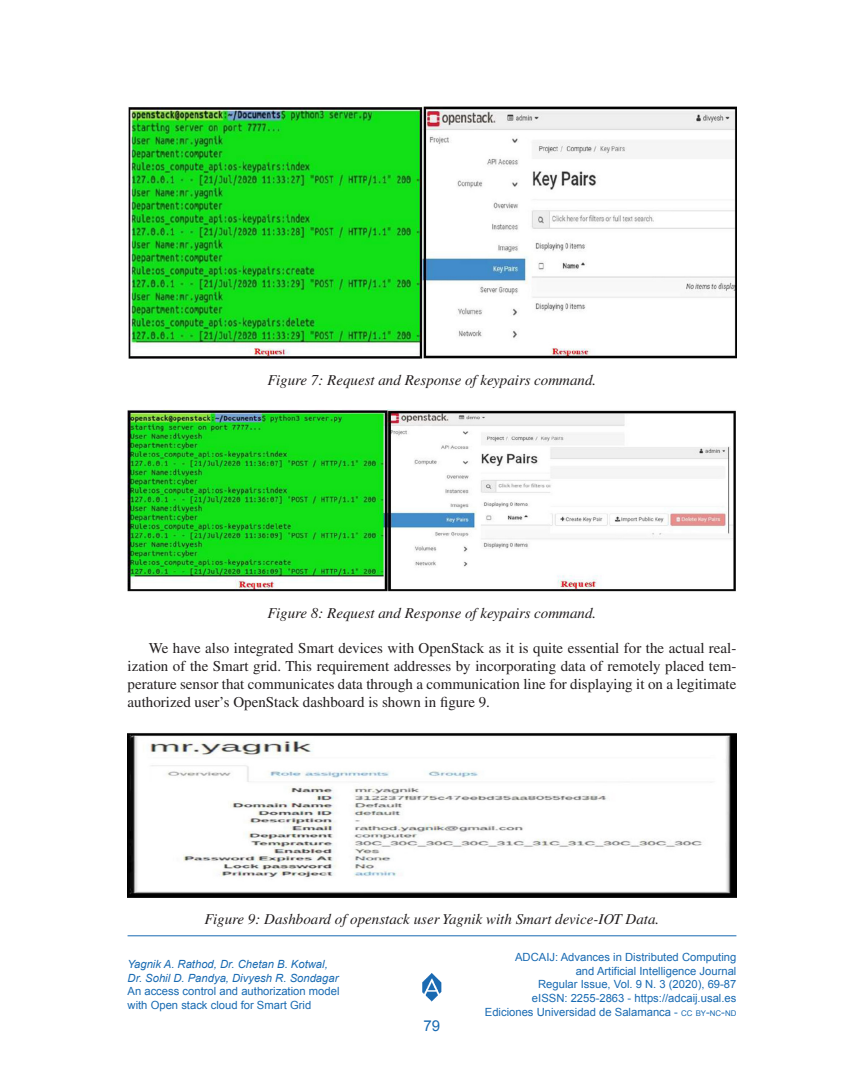
<style>
.page{position:relative;width:864px;height:1080px;background:#fff}
.page>*{position:absolute;margin:0;border:0;box-sizing:border-box;transform-origin:0 0}
.t1{font:15px/18px "Times LT Std";color:#231f20;text-align:justify}
.t2{font:italic 15px "Times LT Std";color:#231f20}
.t3{font:15px "Arial";color:#186ab2}
.t4{font:11.25px/14px "Arial";color:#186ab2}
.t5{font:italic 11.25px/13.5px "Arial";color:#186ab2}
.s1{font-size:7.8px}
.s2{font-style:inherit}
</style>
<div class="page">
<img style="left:422px;top:973px;width:20px;height:29px">
<hr style="left:128px;top:935px;width:608px;height:1px;background:#186ab2">
<img style="left:128px;top:106px;width:608px;height:252px">
<img style="left:128px;top:409px;width:608px;height:183px">
<img style="left:128px;top:733px;width:608px;height:165px">
<p class="t2" style="left:268px;top:372px;width:330px">Figure 7: Request and Response of keypairs command.</p>
<p class="t2" style="left:268px;top:605px;width:330px">Figure 8: Request and Response of keypairs command.</p>
<p class="t1" style="left:128px;top:639px;width:610px;text-indent:21px">We have also integrated Smart devices with OpenStack as it is quite essential for the actual real&shy;ization of the Smart grid. This requirement addresses by incorporating data of remotely placed tem&shy;perature sensor that communicates data through a communication line for displaying it on a legitimate authorized user’s OpenStack dashboard is shown in figure 9.</p>
<p class="t2" style="left:205px;top:911px;width:456px">Figure 9: Dashboard of openstack user Yagnik with Smart device-IOT Data.</p>
<p class="t5" style="left:128px;top:958px;width:212px">Yagnik A. Rathod, Dr. Chetan B. Kotwal,<br>Dr. Sohil D. Pandya, Divyesh R. Sondagar</p>
<p class="t4" style="left:128px;top:984px;width:213px;line-height:13.5px">An access control and authorization model with Open stack cloud for Smart Grid</p>
<p class="t3" style="left:424px;top:1017px;width:18px">79</p>
<p class="t4" style="left:485px;top:950px;width:253px;text-align:right">ADCAIJ: Advances in Distributed Computing<br>and Artificial Intelligence Journal<br>Regular Issue, Vol. 9 N. 3 (2020), 69-87<br>eISSN: 2255-2863 - https://adcaij.usal.es Ediciones Universidad de Salamanca - <span class="s1">CC BY</span><span class="s2">-</span><span class="s1">NC</span><span class="s2">-</span><span class="s1">ND</span></p>
</div>
